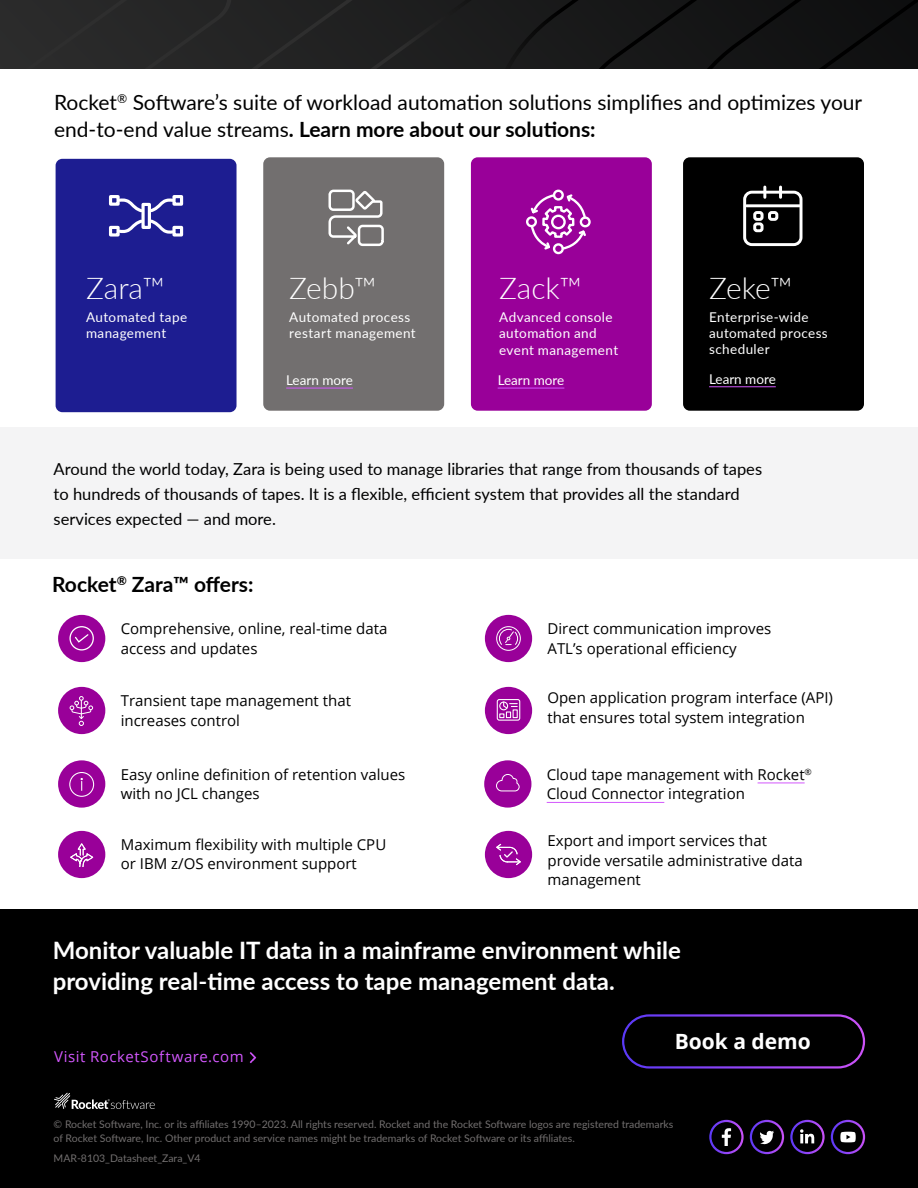
<style>
.page{position:relative;width:918px;height:1188px;background:#fff}
.page>*{position:absolute;margin:0;border:0;box-sizing:border-box;transform-origin:0 0}
.box-header{font:300 30px "Lato";letter-spacing:-.005em;color:#fff}
.t1{font:700 24px/31.5px "Lato";color:#fff}
.H7{font:21px/27px "Lato";color:#000}
.H7-2{font:700 21px "Lato";color:#000}
.t2{font:700 21px "Open Sans";color:#fff}
.body_product_intro_summary{font:16.5px/24.8px "Lato";color:#000}
.body_copy_text{font:15px/19.5px "Open Sans";color:#000}
.t3{font:15px "Open Sans";letter-spacing:.035em;color:#d257fc}
.box-copy{font:13.5px/16.2px "Lato";letter-spacing:.03em;color:#fff}
.box-copy-2{font:13.5px "Lato";color:#fff}
.copywrite{font:10.5px/13.5px "Lato";color:#726f6f}
.s1{font-weight:700}
</style>
<div class="page">
<div style="left:0;top:428px;width:918px;height:131px;background:#f4f4f5"></div>
<svg style="left:0;top:0;width:918px;height:69px;background:#1c1c1d"></svg>
<div style="left:0;top:909px;width:918px;height:279px;background:#000"></div>
<svg style="left:710px;top:1121px;width:32px;height:32px"></svg>
<svg style="left:722px;top:1128px;width:9px;height:18px"></svg>
<div style="left:709px;top:1120px;width:35px;height:34px;border:2px solid #fff;border-radius:50%"></div>
<svg style="left:791px;top:1121px;width:32px;height:32px"></svg>
<svg style="left:800px;top:1129px;width:15px;height:14px"></svg>
<div style="left:790px;top:1120px;width:35px;height:34px;border:2px solid #fff;border-radius:50%"></div>
<svg style="left:760px;top:1131px;width:14px;height:13px"></svg>
<div style="left:750px;top:1120px;width:34px;height:34px;border:2px solid #fff;border-radius:50%"></div>
<svg style="left:832px;top:1121px;width:32px;height:32px"></svg>
<svg style="left:840px;top:1132px;width:16px;height:10px"></svg>
<div style="left:831px;top:1120px;width:34px;height:34px;border:2px solid #fff;border-radius:50%"></div>
<svg style="left:54px;top:1093px;width:101px;height:16px"></svg>
<div style="left:683px;top:157px;width:181px;height:254px;background:#000;border-radius:7px"></div>
<div style="left:56px;top:159px;width:181px;height:253px;background:#1d1d91;border-radius:7px"></div>
<div style="left:743px;top:191px;width:59px;height:55px;border:3px solid #fff;border-radius:7px"></div>
<hr style="left:747px;top:204px;width:53px;height:3px;background:#fff">
<div style="left:753px;top:211px;width:11px;height:10px;border:3px solid #fff;border-radius:2px"></div>
<div style="left:768px;top:211px;width:10px;height:10px;border:3px solid #fff;border-radius:2px"></div>
<div style="left:753px;top:222px;width:11px;height:10px;border:3px solid #fff;border-radius:2px"></div>
<svg style="left:763px;top:187px;width:3px;height:10px"></svg>
<svg style="left:779px;top:187px;width:3px;height:10px"></svg>
<div style="left:263px;top:157px;width:181px;height:254px;background:#726f6f;border-radius:7px"></div>
<hr style="left:286px;top:388px;width:67px;height:1px;background:#d257fc">
<hr style="left:709px;top:386px;width:67px;height:1px;background:#d257fc">
<div style="left:471px;top:157px;width:181px;height:254px;background:#909;border-radius:7px"></div>
<img style="left:249px;top:1052px;width:8px;height:12px">
<div style="left:622px;top:1014px;width:243px;height:55px;border:2px solid #fff;border-radius:26px"></div>
<svg style="left:116px;top:198px;width:60px;height:36px"></svg>
<div style="left:141px;top:203px;width:10px;height:26px;border:3px solid #fff"></div>
<div style="left:109px;top:195px;width:11px;height:11px;border:3px solid #fff"></div>
<div style="left:172px;top:195px;width:11px;height:11px;border:3px solid #fff"></div>
<div style="left:172px;top:226px;width:11px;height:11px;border:3px solid #fff"></div>
<div style="left:109px;top:226px;width:11px;height:11px;border:3px solid #fff"></div>
<hr style="left:498px;top:388px;width:66px;height:1px;background:#d257fc">
<svg style="left:328px;top:190px;width:56px;height:56px"></svg>
<div style="left:58px;top:615px;width:47px;height:47px;background:#909;border-radius:50%"></div>
<div style="left:69px;top:626px;width:25px;height:25px;border:1px solid #fff;border-radius:50%"></div>
<svg style="left:75px;top:634px;width:14px;height:9px"></svg>
<div style="left:58px;top:687px;width:47px;height:47px;background:#909;border-radius:50%"></div>
<div style="left:58px;top:760px;width:47px;height:48px;background:#909;border-radius:50%"></div>
<svg style="left:81px;top:778px;width:2px;height:12px"></svg>
<div style="left:69px;top:772px;width:25px;height:25px;border:1px solid #fff;border-radius:50%"></div>
<div style="left:58px;top:831px;width:47px;height:47px;background:#909;border-radius:50%"></div>
<div style="left:485px;top:687px;width:47px;height:47px;background:#909;border-radius:50%"></div>
<div style="left:513px;top:709px;width:5px;height:9px;border:1px solid #fff"></div>
<svg style="left:499px;top:701px;width:18px;height:17px"></svg>
<div style="left:497px;top:699px;width:23px;height:22px;border:1px solid #fff;border-radius:2px"></div>
<div style="left:485px;top:831px;width:47px;height:47px;background:#909;border-radius:50%"></div>
<svg style="left:496px;top:843px;width:25px;height:23px"></svg>
<div style="left:485px;top:615px;width:47px;height:47px;background:#909;border-radius:50%"></div>
<div style="left:496px;top:626px;width:25px;height:25px;border:1px solid #fff;border-radius:50%"></div>
<svg style="left:498px;top:628px;width:21px;height:18px"></svg>
<svg style="left:70px;top:696px;width:23px;height:30px"></svg>
<svg style="left:70px;top:843px;width:24px;height:23px"></svg>
<div style="left:553px;top:190px;width:11px;height:11px;border:2px solid #fff;border-radius:50%"></div>
<div style="left:580px;top:216px;width:11px;height:11px;border:2px solid #fff;border-radius:50%"></div>
<div style="left:553px;top:243px;width:11px;height:11px;border:2px solid #fff;border-radius:50%"></div>
<div style="left:526px;top:216px;width:11px;height:11px;border:2px solid #fff;border-radius:50%"></div>
<svg style="left:529px;top:192px;width:59px;height:59px"></svg>
<div style="left:484px;top:760px;width:47px;height:48px;background:#909;border-radius:50%"></div>
<svg style="left:496px;top:774px;width:24px;height:18px"></svg>
<hr style="left:758px;top:783px;width:47px;height:1px;background:#d257fc">
<hr style="left:547px;top:802px;width:117px;height:1px;background:#d257fc">
<p class="H7" style="left:54px;top:88px;width:810px">Rocket<sup>®</sup> Software’s suite of workload automation solutions simplifies and optimizes your end-to-end value streams<span class="s1">. Learn more about our solutions:</span></p>
<p class="box-header" style="left:86px;top:267px;width:80px">Zara™</p>
<p class="box-copy" style="left:86px;top:308px;width:103px">Automated tape management</p>
<p class="box-header" style="left:289px;top:267px;width:89px">Zebb™</p>
<p class="box-copy" style="left:289px;top:308px;width:128px">Automated process restart management</p>
<p class="box-header" style="left:499px;top:268px;width:84px">Zack™</p>
<p class="box-copy" style="left:499px;top:309px;width:121px">Advanced console automation and event management</p>
<p class="box-header" style="left:709px;top:267px;width:85px">Zeke™</p>
<p class="box-copy" style="left:709px;top:308px;width:101px">Enterprise-wide</p>
<p class="box-copy" style="left:709px;top:324px;width:120px">automated process</p>
<p class="box-copy" style="left:709px;top:340px;width:62px">scheduler</p>
<p class="box-copy-2" style="left:286px;top:371px;width:68px">Learn more</p>
<p class="box-copy-2" style="left:709px;top:369px;width:68px">Learn more</p>
<p class="box-copy-2" style="left:498px;top:371px;width:68px">Learn more</p>
<p class="body_product_intro_summary" style="left:54px;top:456px;width:710px">Around the world today, Zara is being used to manage libraries that range from thousands of tapes to hundreds of thousands of tapes. It is a flexible, efficient system that provides all the standard services expected — and more.</p>
<p class="H7-2" style="left:52px;top:569px;width:203px">Rocket<sup>®</sup> Zara™ offers:</p>
<p class="body_copy_text" style="left:121px;top:619px;width:268px">Comprehensive, online, real-time data access and updates</p>
<p class="body_copy_text" style="left:121px;top:691px;width:232px">Transient tape management that increases control</p>
<p class="body_copy_text" style="left:548px;top:619px;width:225px">Direct communication improves<br>ATL’s operational efficiency</p>
<p class="body_copy_text" style="left:547px;top:688px;width:287px">Open application program interface (API) that ensures total system integration</p>
<p class="body_copy_text" style="left:121px;top:764px;width:286px">Easy online definition of retention values with no JCL changes</p>
<p class="body_copy_text" style="left:121px;top:834px;width:267px">Maximum flexibility with multiple CPU or IBM z/OS environment support</p>
<p class="body_copy_text" style="left:548px;top:831px;width:257px">Export and import services that provide versatile administrative data management</p>
<p class="body_copy_text" style="left:547px;top:764px;width:267px">Cloud tape management with Rocket<sup>®<br></sup>Cloud Connector integration</p>
<p class="t1" style="left:53px;top:933px;width:630px">Monitor valuable IT data in a mainframe environment while providing real-time access to tape management data.</p>
<p class="t3" style="left:54px;top:1046px;width:191px">Visit RocketSoftware.com</p>
<p class="t2" style="left:675px;top:1026px;width:138px">Book a demo</p>
<p class="copywrite" style="left:54px;top:1117px;width:621px">© Rocket Software, Inc. or its affiliates 1990–2023. All rights reserved. Rocket and the Rocket Software logos are registered trademarks of Rocket Software, Inc. Other product and service names might be trademarks of Rocket Software or its affiliates.</p>
<p class="copywrite" style="left:54px;top:1151px;width:149px">MAR-8103_Datasheet_Zara_V4</p>
</div>
